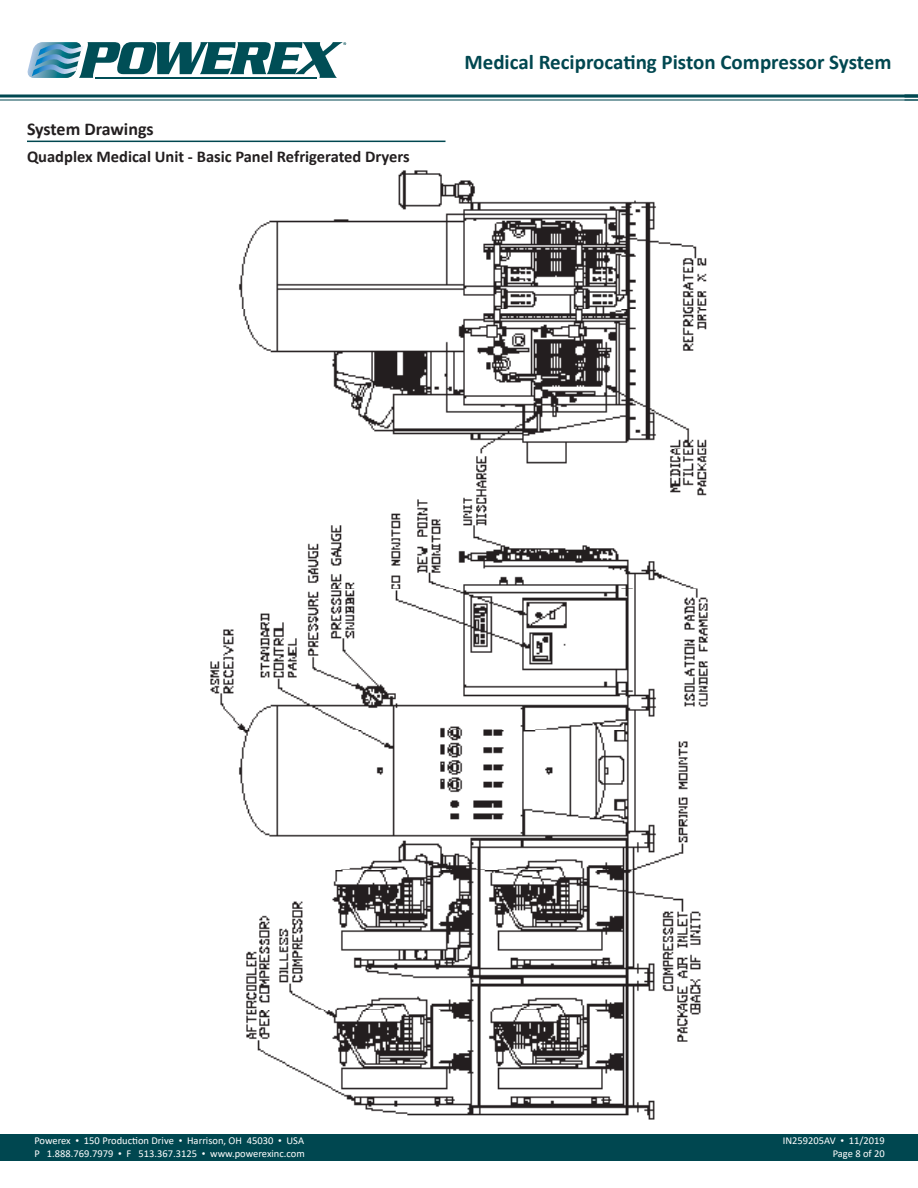
<style>
.page{position:relative;width:918px;height:1188px;background:#fff}
.page>*{position:absolute;margin:0;border:0;box-sizing:border-box;transform-origin:0 0}
.t1{font:700 21px "Calibri";color:#004750}
.t2{font:700 18px "Calibri";letter-spacing:-.005em;color:#231f20}
.t3{font:700 16.5px "Calibri";color:#231f20}
.t4{font:10.5px/12.6px "Calibri";color:#fff}
.s1{font-family:"Times New Roman"}
</style>
<div class="page">
<svg style="left:27px;top:42px;width:319px;height:36px"></svg>
<svg style="left:0;top:94px;width:904px;height:4px;background:#3f747b"></svg>
<hr style="left:0;top:99px;width:918px;height:2px;background:#004750">
<div style="left:0;top:1134px;width:918px;height:27px;background:#004750"></div>
<svg style="left:904px;top:94px;width:14px;height:4px"></svg>
<svg style="left:904px;top:99px;width:14px;height:2px"></svg>
<hr style="left:27px;top:141px;width:419px;height:1px;background:#004750">
<img style="left:210px;top:170px;width:498px;height:950px">
<p class="t2" style="left:27px;top:116px;width:128px">System Drawings</p>
<p class="t3" style="left:27px;top:144px;width:384px">Quadplex Medical Unit - Basic Panel Refrigerated Dryers</p>
<h1 class="t1" style="left:464px;top:47px;width:429px">Medical Reciprocating Piston Compressor System</h1>
<p class="t4" style="left:34px;top:1134px;width:272px">Powerex <span class="s1">•</span> 150 Production Drive <span class="s1">•</span> Harrison, OH 45030 <span class="s1">•</span> USA<br>P 1.888.769.7979 <span class="s1">•</span> F 513.367.3125 <span class="s1">•</span> www.powerexinc.com</p>
<p class="t4" style="left:783px;top:1134px;width:104px;text-align:right">IN259205AV <span class="s1">•</span> 11/2019<br>Page 8 of 20</p>
</div>
